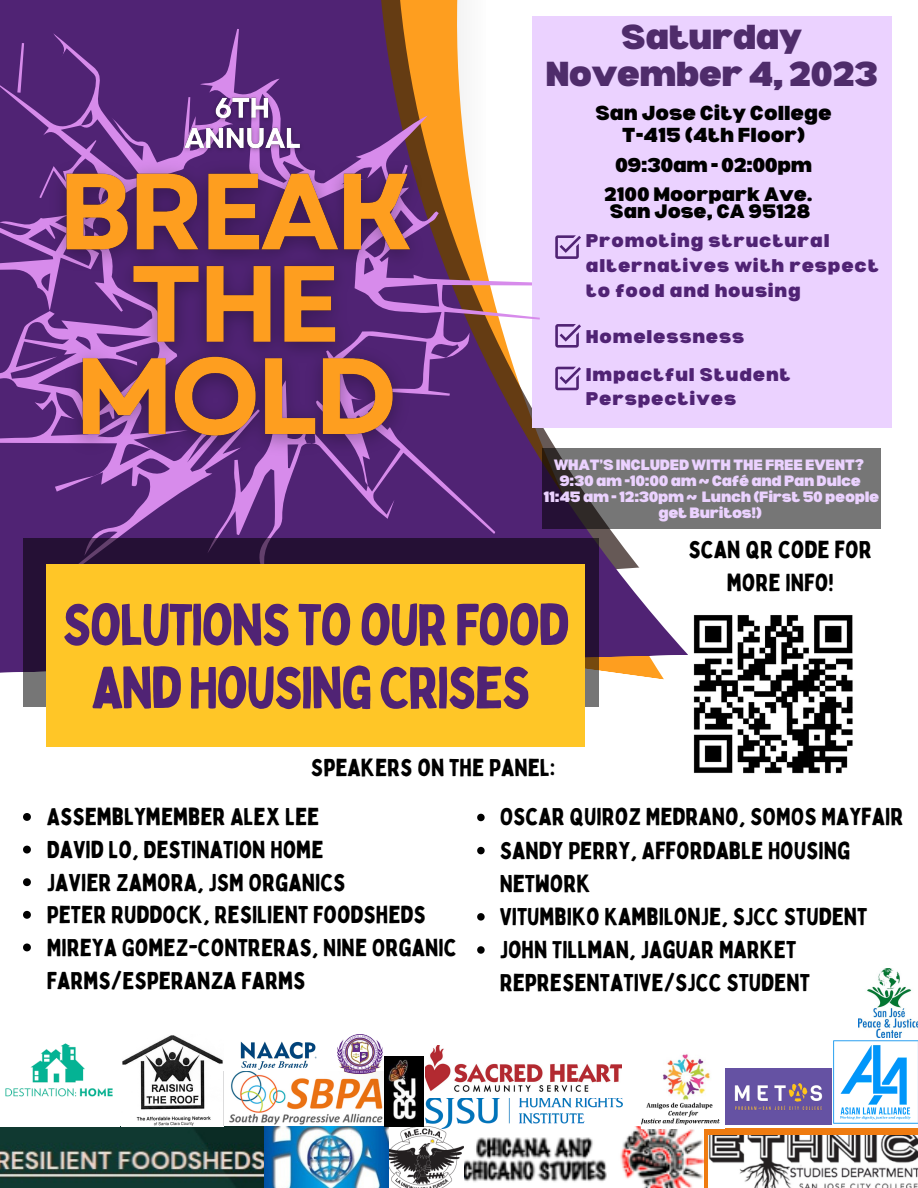
<style>
.page{position:relative;width:918px;height:1188px;background:#fff}
.page>*{position:absolute;margin:0;border:0;box-sizing:border-box;transform-origin:0 0}
.t1{font:57.75px/63px "Bobby Jones";letter-spacing:-.04em;color:#502374;text-align:center}
.t2{font:900 33.9px/37px "Bernoru";letter-spacing:-.02em;color:#4f2c6b;text-align:center}
.t3{font:24px/32.7px "Bobby Jones";color:#000}
.t4{font:900 19.8px "Bernoru";color:#000}
.t5{font:900 19.5px "Bernoru";letter-spacing:-.02em;color:#000}
.t6{font:900 19.05px "Bernoru";color:#000}
.t7{font:900 18px/24.8px "Bernoru";letter-spacing:.05em;color:#502374}
.t8{font:900 14.7px/16px "Bernoru";letter-spacing:-.02em;color:#ebd2ff;text-align:center}
</style>
<div class="page">
<div style="left:532px;top:268px;width:360px;height:159px;background:#ebd2ff"></div>
<svg style="left:0;top:0;width:641px;height:676px;fill:#502374"></svg>
<svg style="left:0;top:194px;width:299px;height:442px;background:#653387"></svg>
<svg style="left:3px;top:42px;width:37px;height:52px;background:#5a2b7d"></svg>
<svg style="left:703px;top:1129px;width:215px;height:59px;background:#e2822a"></svg>
<img style="left:0;top:1126px;width:459px;height:62px">
<img style="left:459px;top:1126px;width:244px;height:62px">
<img style="left:709px;top:1136px;width:209px;height:52px">
<svg style="left:23px;top:538px;width:576px;height:169px;background:#2d1939"></svg>
<div style="left:47px;top:564px;width:538px;height:183px;background:#ffc627"></div>
<div style="left:532px;top:16px;width:360px;height:294px;background:#ebd2ff"></div>
<svg style="left:543px;top:448px;width:338px;height:81px;background:#6d6b6d"></svg>
<img style="left:122px;top:1035px;width:101px;height:92px">
<img style="left:229px;top:1072px;width:156px;height:54px">
<img style="left:5px;top:1043px;width:108px;height:54px">
<img style="left:337px;top:1034px;width:45px;height:41px">
<img style="left:725px;top:1068px;width:107px;height:56px">
<img style="left:385px;top:1056px;width:39px;height:70px">
<svg style="left:555px;top:235px;width:26px;height:24px"></svg>
<svg style="left:555px;top:324px;width:26px;height:24px"></svg>
<svg style="left:555px;top:367px;width:26px;height:23px"></svg>
<img style="left:833px;top:1040px;width:84px;height:84px">
<img style="left:641px;top:1054px;width:79px;height:75px">
<img style="left:426px;top:1046px;width:197px;height:82px">
<img style="left:218px;top:1035px;width:119px;height:50px">
<img style="left:693px;top:615px;width:160px;height:159px">
<img style="left:859px;top:969px;width:59px;height:68px">
<img style="left:178px;top:88px;width:130px;height:46px">
<img style="left:40px;top:134px;width:399px;height:342px">
<svg style="left:23px;top:813px;width:8px;height:8px"></svg>
<svg style="left:23px;top:846px;width:8px;height:8px"></svg>
<svg style="left:23px;top:878px;width:8px;height:8px"></svg>
<svg style="left:23px;top:911px;width:8px;height:8px"></svg>
<svg style="left:23px;top:944px;width:8px;height:7px"></svg>
<svg style="left:477px;top:814px;width:8px;height:7px"></svg>
<svg style="left:477px;top:847px;width:8px;height:7px"></svg>
<svg style="left:477px;top:913px;width:8px;height:8px"></svg>
<svg style="left:477px;top:946px;width:8px;height:8px"></svg>
<p class="t2" style="left:545px;top:18px;width:334px">Saturday<br>November 4, 2023</p>
<p class="t4" style="left:595px;top:101px;width:238px">San Jose City College</p>
<p class="t4" style="left:622px;top:124px;width:185px">T-415 (4th Floor)</p>
<p class="t5" style="left:615px;top:154px;width:199px">09:30am - 02:00pm</p>
<p class="t6" style="left:604px;top:183px;width:210px">2100 Moorpark Ave.</p>
<p class="t6" style="left:610px;top:201px;width:202px">San Jose, CA 95128</p>
<p class="t7" style="left:586px;top:228px;width:294px">Promoting structural alternatives with respect to food and housing</p>
<p class="t7" style="left:586px;top:323px;width:160px">Homelessness</p>
<p class="t7" style="left:586px;top:361px;width:206px">Impactful Student<br>Perspectives</p>
<p class="t8" style="left:554px;top:457px;width:312px">WHAT’S INCLUDED WITH THE FREE EVENT?</p>
<p class="t8" style="left:559px;top:473px;width:303px">9:30 am -10:00 am ~ Café and Pan Dulce</p>
<p class="t8" style="left:544px;top:489px;width:337px">11:45 am - 12:30pm ~ Lunch (First 50 people get Buritos!)</p>
<p class="t1" style="left:62px;top:592px;width:509px">SOLUTIONS TO OUR FOOD<br>AND HOUSING CRISES</p>
<p class="t3" style="left:311px;top:750px;width:246px">SPEAKERS ON THE PANEL:</p>
<p class="t3" style="left:689px;top:533px;width:185px;text-align:center">SCAN QR CODE FOR<br>MORE INFO!</p>
<p class="t3" style="left:47px;top:800px;width:274px">ASSEMBLYMEMBER ALEX LEE</p>
<p class="t3" style="left:47px;top:833px;width:278px">DAVID LO, DESTINATION HOME</p>
<p class="t3" style="left:47px;top:865px;width:300px">JAVIER ZAMORA, JSM ORGANICS</p>
<p class="t3" style="left:47px;top:898px;width:380px">PETER RUDDOCK, RESILIENT FOODSHEDS</p>
<p class="t3" style="left:47px;top:931px;width:411px">MIREYA GOMEZ-CONTRERAS, NINE ORGANIC<br>FARMS/ESPERANZA FARMS</p>
<p class="t3" style="left:500px;top:800px;width:405px">OSCAR QUIROZ MEDRANO, SOMOS MAYFAIR</p>
<p class="t3" style="left:500px;top:833px;width:352px;line-height:33.2px">SANDY PERRY, AFFORDABLE HOUSING<br>NETWORK</p>
<p class="t3" style="left:500px;top:900px;width:369px">VITUMBIKO KAMBILONJE, SJCC STUDENT</p>
<p class="t3" style="left:500px;top:932px;width:312px;line-height:33.2px">JOHN TILLMAN, JAGUAR MARKET<br>REPRESENTATIVE/SJCC STUDENT</p>
</div>
